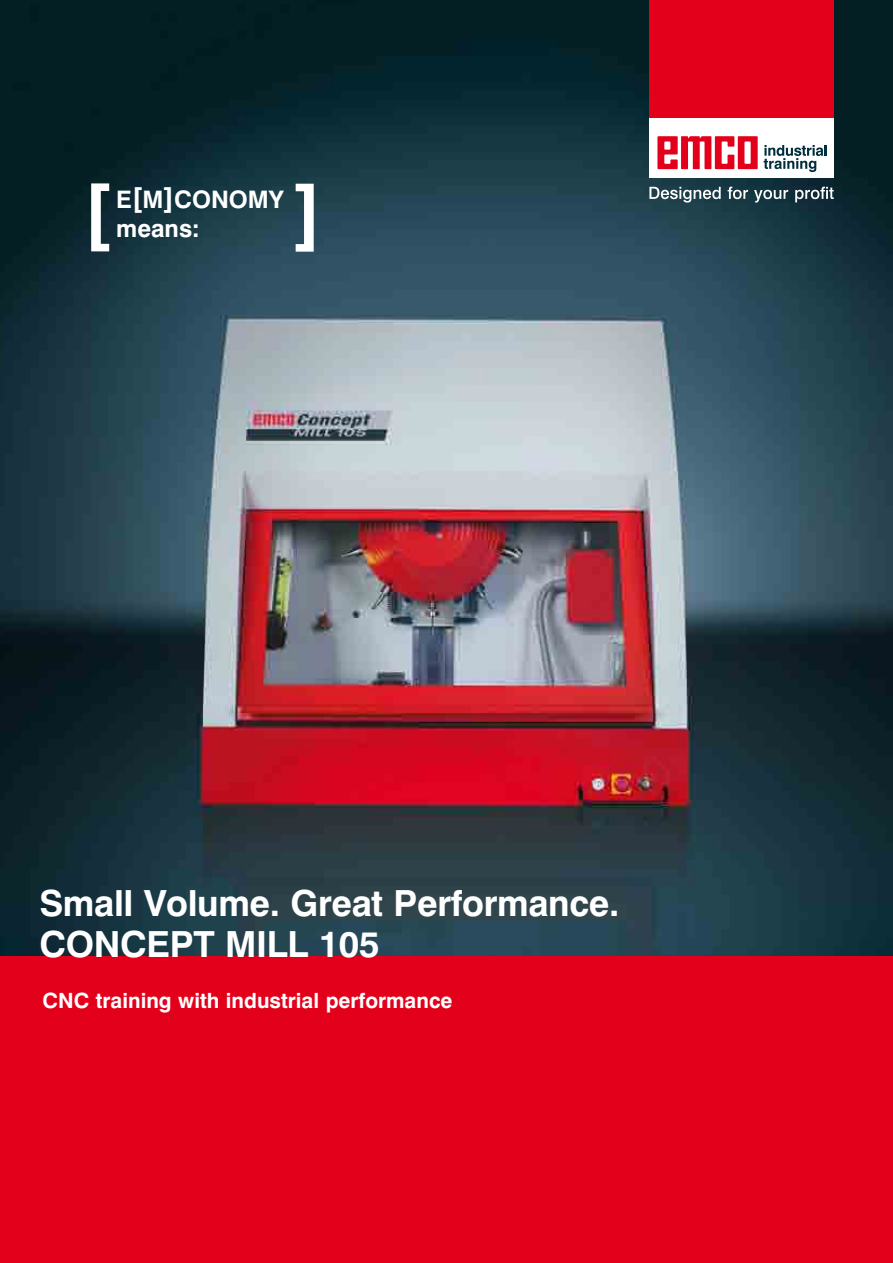
<style>
.page{position:relative;width:893px;height:1263px;background:#fff}
.page>*{position:absolute;margin:0;border:0;box-sizing:border-box;transform-origin:0 0}
.t1{font:700 72.9px "Swiss 721 BT";color:#fff}
.t2{font:700 36px/40.5px "Swiss 721 BT";letter-spacing:-.01em;color:#fff}
.t3{font:700 24.15px "Swiss 721 BT";color:#fff}
.t4{font:700 21px "Swiss 721 BT";color:#fff}
.s1{font-size:27.6px}
</style>
<div class="page">
<img style="left:0;top:0;width:893px;height:957px">
<div style="left:0;top:957px;width:893px;height:306px;background:#e2001a"></div>
<div style="left:649px;top:118px;width:185px;height:60px;background:#fff"></div>
<div style="left:649px;top:0;width:185px;height:118px;background:#e2001a"></div>
<svg style="left:649px;top:187px;width:72px;height:16px"></svg>
<svg style="left:728px;top:187px;width:20px;height:12px"></svg>
<svg style="left:754px;top:190px;width:34px;height:13px"></svg>
<svg style="left:795px;top:187px;width:39px;height:15px"></svg>
<svg style="left:764px;top:145px;width:63px;height:27px"></svg>
<svg style="left:657px;top:136px;width:101px;height:33px"></svg>
<h1 class="t1" style="left:83px;top:165px;width:29px">[</h1>
<p class="t3" style="left:116px;top:184px;width:95px">E<span class="s1">[</span>M<span class="s1">]</span>CONO</p>
<p class="t3" style="left:248px;top:184px;width:38px">My</p>
<p class="t3" style="left:116px;top:213px;width:85px">means:</p>
<h1 class="t1" style="left:294px;top:166px;width:29px">]</h1>
<p class="t2" style="left:39px;top:883px;width:581px">Small Volume. Great Performance.<br>Concept MILL 105</p>
<p class="t4" style="left:43px;top:987px;width:412px">CNC training with industrial performance</p>
</div>
